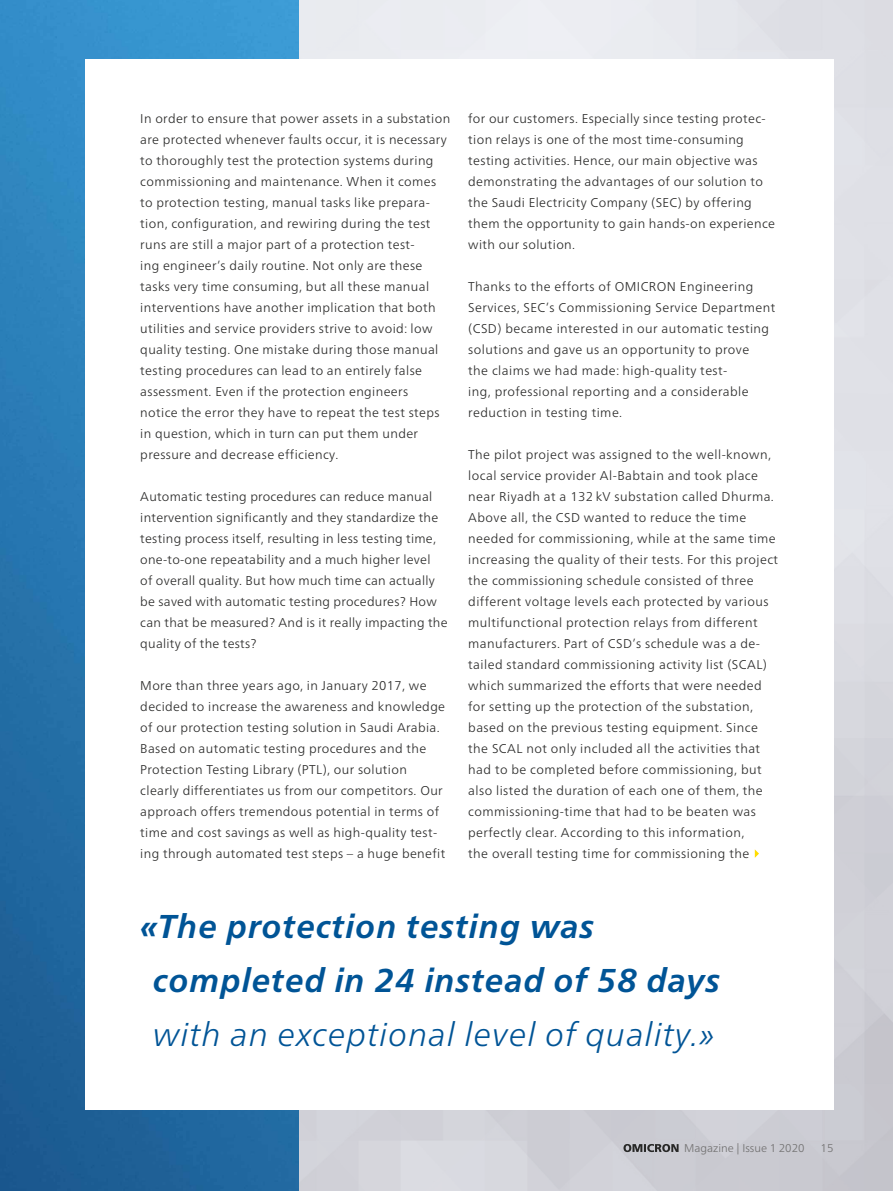
<style>
.page{position:relative;width:893px;height:1191px;background:#fff}
.page>*{position:absolute;margin:0;border:0;box-sizing:border-box;transform-origin:0 0}
.t1{font:italic 700 33px/54px "Frutiger Neue LTW1 G";letter-spacing:.03em;color:#005496}
.t2{font:italic 300 33px "Frutiger Neue LTW1 G";letter-spacing:.03em;color:#005496}
.t3{font:300 12.75px/21px "Frutiger Neue LTW1 G";letter-spacing:.03em;color:#282827}
.t4{font:300 11.25px "Frutiger Neue LTW1 G";color:#706f6f}
</style>
<div class="page">
<img style="left:0;top:0;width:300px;height:1191px">
<div style="left:300px;top:0;width:593px;height:1191px;background:linear-gradient(to bottom,#e6e8ed,#cbcbd2)"></div>
<svg style="left:623px;top:1144px;width:56px;height:8px"></svg>
<div style="left:85px;top:60px;width:748px;height:1050px;background:#fff"></div>
<svg style="left:755px;top:849px;width:4px;height:9px"></svg>
<p class="t3" style="left:140px;top:107px;width:311px">In order to ensure that power assets in a substation are protected whenever faults occur, it is necessary to thoroughly test the protection systems during commissioning and maintenance. When it comes to protection testing, manual tasks like prepara&shy;tion, configuration, and rewiring during the test runs are still a major part of a protection test-<br>ing engineer’s daily routine. Not only are these tasks very time consuming, but all these manual interventions have another implication that both utilities and service providers strive to avoid: low quality testing. One mistake during those manual testing procedures can lead to an entirely false assessment. Even if the protection engineers<br>notice the error they have to repeat the test steps in question, which in turn can put them under pressure and decrease efficiency.</p>
<p class="t3" style="left:140px;top:485px;width:309px">Automatic testing procedures can reduce manual intervention significantly and they standardize the testing process itself, resulting in less testing time, one-to-one repeatability and a much higher level<br>of overall quality. But how much time can actually be saved with automatic testing procedures? How can that be measured? And is it really impacting the quality of the tests?</p>
<p class="t3" style="left:140px;top:674px;width:306px">More than three years ago, in January 2017, we decided to increase the awareness and knowledge of our protection testing solution in Saudi Arabia.<br>Based on automatic testing procedures and the Protection Testing Library (PTL), our solution clearly differentiates us from our competitors. Our approach offers tremendous potential in terms of time and cost savings as well as high-quality test&shy;ing through automated test steps – a huge benefit</p>
<p class="t3" style="left:468px;top:107px;width:308px">for our customers. Especially since testing protec&shy;tion relays is one of the most time- consuming testing activities. Hence, our main objective was demonstrating the advantages of our solution to the Saudi Electricity Company (SEC) by offering them the opportunity to gain hands-on experience with our solution.</p>
<p class="t3" style="left:468px;top:275px;width:309px">Thanks to the efforts of OMICRON Engineering Services, SEC’s Commissioning Service Department (CSD) became interested in our automatic testing solutions and gave us an opportunity to prove<br>the claims we had made: high-quality test-<br>ing, professional reporting and a considerable reduction in testing time.</p>
<p class="t3" style="left:468px;top:443px;width:311px">The pilot project was assigned to the well-known, local service provider Al-Babtain and took place near Riyadh at a 132 kV substation called Dhurma.<br>Above all, the CSD wanted to reduce the time needed for commissioning, while at the same time increasing the quality of their tests. For this project the commissioning schedule consisted of three different voltage levels each protected by various multifunctional protection relays from different manufacturers. Part of CSD’s schedule was a de&shy;tailed standard commissioning activity list (SCAL) which summarized the efforts that were needed for setting up the protection of the substation, based on the previous testing equipment. Since the SCAL not only included all the activities that had to be completed before commissioning, but also listed the duration of each one of them, the commissioning-time that had to be beaten was perfectly clear. According to this information,<br>the overall testing time for commissioning the</p>
<h1 class="t1" style="left:153px;top:899px;width:569px;text-indent:-13px">«The protection testing was completed in 24 instead of 58 days</h1>
<h1 class="t2" style="left:153px;top:1014px;width:563px">with an exceptional level of quality.»</h1>
<p class="t4" style="left:684px;top:1141px;width:122px">Magazine | Issue 1 2020</p>
<p class="t4" style="left:820px;top:1141px;width:14px">15</p>
</div>
